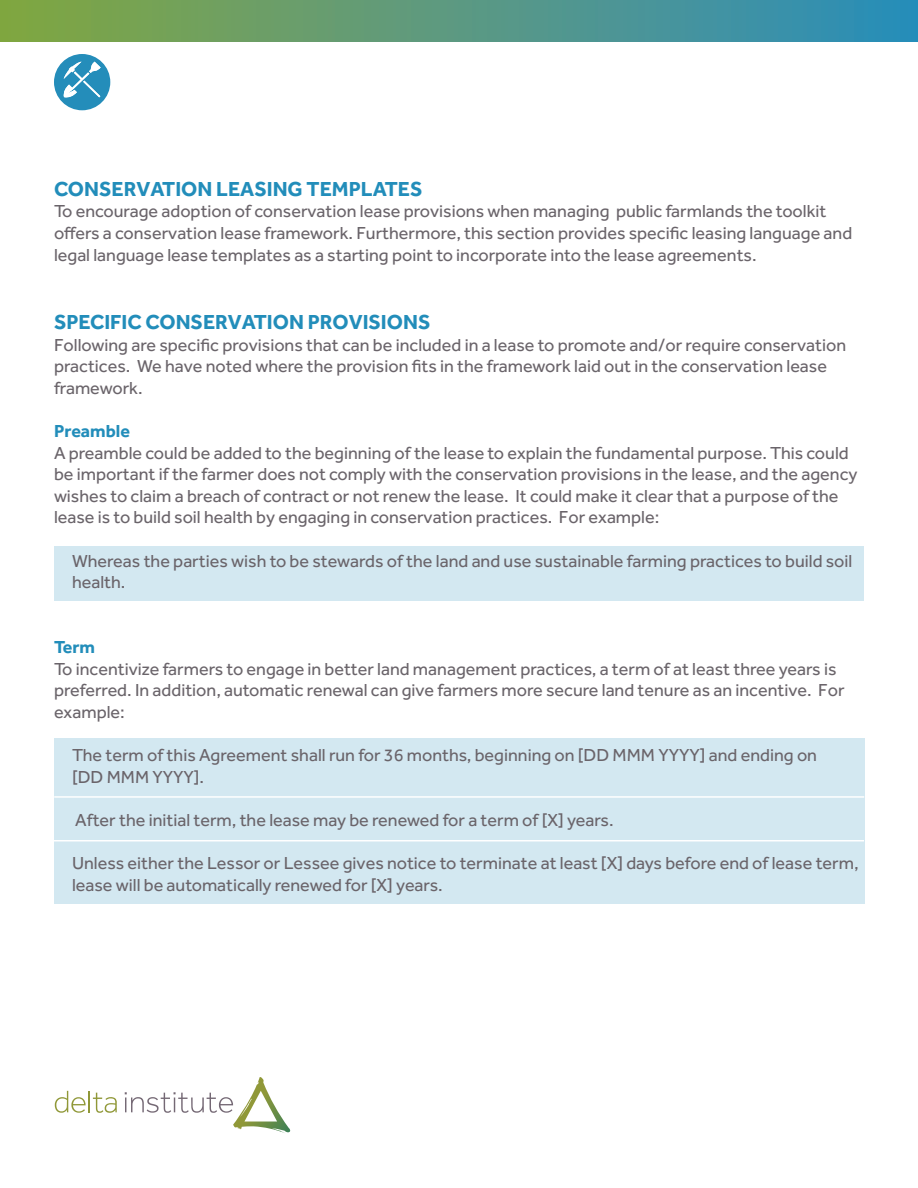
<style>
.page{position:relative;width:918px;height:1188px;background:#fff}
.page>*{position:absolute;margin:0;border:0;box-sizing:border-box;transform-origin:0 0}
.t1{font:700 21px "Effra";color:#228dba}
.t2{font:18px/21.6px "Effra";color:#6a646a}
.t3{font:700 18px "Effra";color:#228dba}
</style>
<div class="page">
<div style="left:54px;top:738px;width:810px;height:166px;background:#d3e8f1"></div>
<div style="left:54px;top:546px;width:810px;height:54px;background:#d3e8f1"></div>
<svg style="left:55px;top:1091px;width:62px;height:22px"></svg>
<svg style="left:125px;top:1077px;width:166px;height:56px"></svg>
<div style="left:0;top:0;width:918px;height:41px;background:linear-gradient(to right,#85a642,#2d8dbd)"></div>
<div style="left:54px;top:54px;width:56px;height:56px;background:#248dba;border-radius:50%"></div>
<svg style="left:64px;top:62px;width:37px;height:35px"></svg>
<hr style="left:54px;top:840px;width:810px;height:2px;background:#fff">
<hr style="left:54px;top:796px;width:810px;height:2px;background:#fff">
<p class="t1" style="left:54px;top:176px;width:370px">CONSERVATION LEASING TEMPLATES</p>
<p class="t2" style="left:54px;top:200px;width:800px">To encourage adoption of conservation lease provisions when managing public farmlands the toolkit offers a conservation lease framework. Furthermore, this section provides specific leasing language and legal language lease templates as a starting point to incorporate into the lease agreements.</p>
<p class="t1" style="left:54px;top:309px;width:378px">SPECIFIC CONSERVATION PROVISIONS</p>
<p class="t2" style="left:54px;top:334px;width:794px">Following are specific provisions that can be included in a lease to promote and/or require conservation practices. We have noted where the provision fits in the framework laid out in the conservation lease framework.</p>
<p class="t3" style="left:54px;top:420px;width:78px">Preamble</p>
<p class="t2" style="left:54px;top:442px;width:805px">A preamble could be added to the beginning of the lease to explain the fundamental purpose. This could be important if the farmer does not comply with the conservation provisions in the lease, and the agency wishes to claim a breach of contract or not renew the lease. It could make it clear that a purpose of the lease is to build soil health by engaging in conservation practices. For example:</p>
<p class="t2" style="left:72px;top:550px;width:782px">Whereas the parties wish to be stewards of the land and use sustainable farming practices to build soil health.</p>
<p class="t3" style="left:54px;top:636px;width:43px">Term</p>
<p class="t2" style="left:54px;top:658px;width:792px">To incentivize farmers to engage in better land management practices, a term of at least three years is preferred. In addition, automatic renewal can give farmers more secure land tenure as an incentive. For example:</p>
<p class="t2" style="left:72px;top:744px;width:747px">The term of this Agreement shall run for 36 months, beginning on [DD MMM YYYY] and ending on</p>
<p class="t2" style="left:72px;top:766px;width:134px">[DD MMM YYYY].</p>
<p class="t2" style="left:75px;top:809px;width:540px">After the initial term, the lease may be renewed for a term of [X] years.</p>
<p class="t2" style="left:72px;top:852px;width:788px">Unless either the Lessor or Lessee gives notice to terminate at least [X] days before end of lease term, lease will be automatically renewed for [X] years.</p>
</div>
